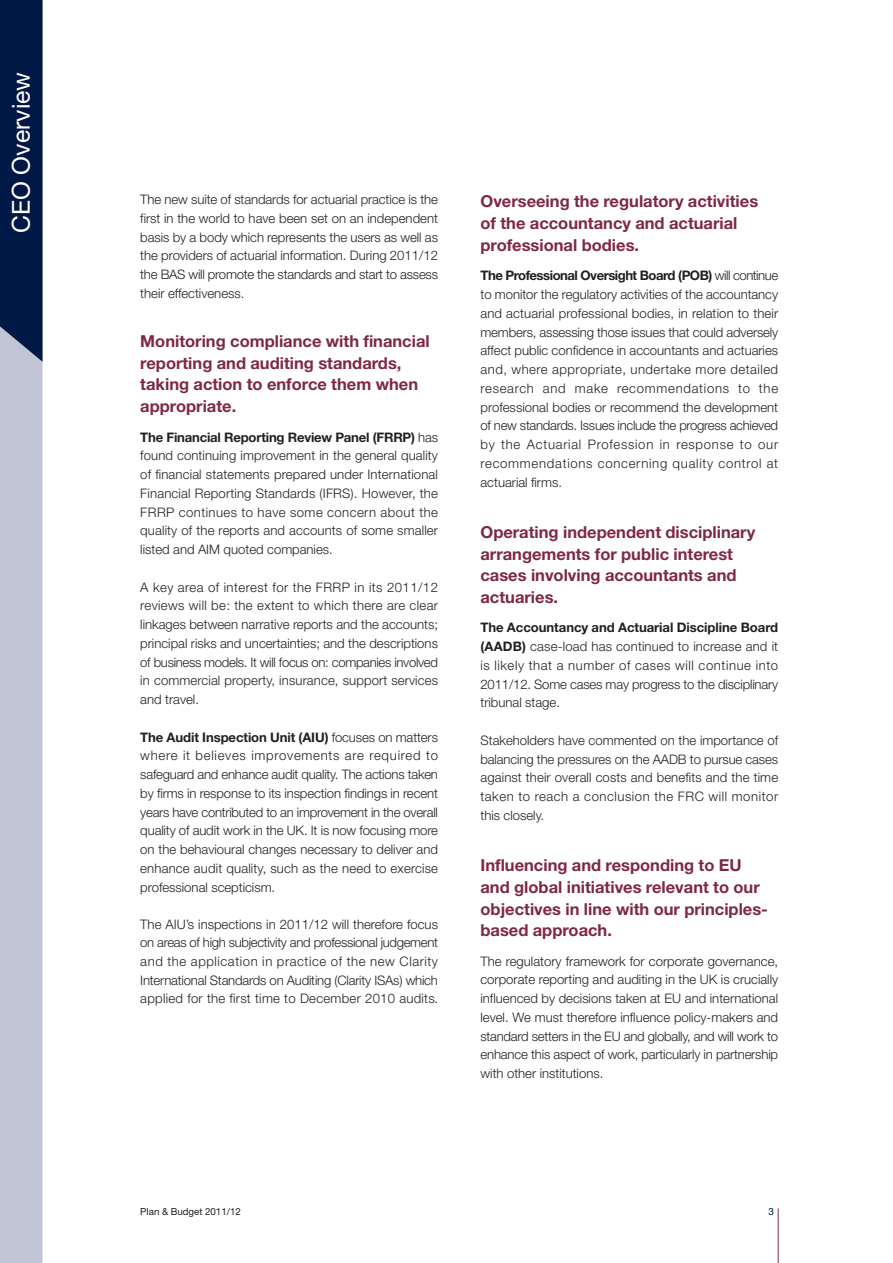
<style>
.page{position:relative;width:893px;height:1263px;background:#fff}
.page>*{position:absolute;margin:0;border:0;box-sizing:border-box;transform-origin:0 0}
.t1{font:24.75px "Helvetica Neue";color:#fff}
.t2{font:700 16.5px/21.8px "Helvetica Neue";color:#7e2846}
.t3{font:300 13.2px/18.8px "Helvetica Neue";color:#231f20;text-align:justify}
.t4{font:10.05px "Helvetica Neue";color:#001845}
.t5{font:9.75px "Helvetica Neue";color:#231f20}
.s1{font-weight:700}
</style>
<div class="page">
<div style="left:0;top:362px;width:43px;height:901px;background:#c2c5d6"></div>
<svg style="left:0;top:0;width:43px;height:362px"></svg>
<hr style="left:778px;top:1208px;width:1px;height:55px;background:#7e2846">
<h1 class="t1" style="left:6px;top:233px;width:162px;rotate:-90deg">CEO Overview</h1>
<p class="t3" style="left:140px;top:190px;width:299px">The new suite of standards for actuarial practice is the first in the world to have been set on an independent basis by a body which represents the users as well as the providers of actuarial information. During 2011/12 the BAS will promote the standards and start to assess their effectiveness.</p>
<p class="t2" style="left:140px;top:330px;width:291px">Monitoring compliance with financial reporting and auditing standards, taking action to enforce them when appropriate.</p>
<p class="t3" style="left:140px;top:427px;width:299px"><span class="s1">The Financial Reporting Review Panel (FRRP)</span> has found continuing improvement in the general quality of financial statements prepared under International Financial Reporting Standards (IFRS). However, the FRRP continues to have some concern about the quality of the reports and accounts of some smaller listed and AIM quoted companies.</p>
<p class="t3" style="left:140px;top:577px;width:299px">A key area of interest for the FRRP in its 2011/12 reviews will be: the extent to which there are clear linkages between narrative reports and the accounts; principal risks and uncertainties; and the descriptions of business models. It will focus on: companies involved in commercial property, insurance, support services and travel.</p>
<p class="t3" style="left:140px;top:727px;width:299px"><span class="s1">The Audit Inspection Unit (AIU)</span> focuses on matters where it believes improvements are required to safeguard and enhance audit quality. The actions taken by firms in response to its inspection findings in recent years have contributed to an improvement in the overall quality of audit work in the UK. It is now focusing more on the behavioural changes necessary to deliver and enhance audit quality, such as the need to exercise professional scepticism.</p>
<p class="t3" style="left:140px;top:914px;width:299px">The AIU’s inspections in 2011/12 will therefore focus on areas of high subjectivity and professional judgement and the application in practice of the new Clarity International Standards on Auditing (Clarity ISAs) which applied for the first time to December 2010 audits.</p>
<p class="t2" style="left:480px;top:190px;width:279px">Overseeing the regulatory activities of the accountancy and actuarial professional bodies.</p>
<p class="t3" style="left:480px;top:266px;width:299px"><span class="s1">The Professional Oversight Board (POB)</span> will continue to monitor the regulatory activities of the accountancy and actuarial professional bodies, in relation to their members, assessing those issues that could adversely affect public confidence in accountants and actuaries and, where appropriate, undertake more detailed research and make recommendations to the professional bodies or recommend the development of new standards. Issues include the progress achieved by the Actuarial Profession in response to our recommendations concerning quality control at actuarial firms.</p>
<p class="t2" style="left:480px;top:521px;width:276px">Operating independent disciplinary arrangements for public interest cases involving accountants and actuaries.</p>
<p class="t3" style="left:480px;top:618px;width:299px"><span class="s1">The Accountancy and Actuarial Discipline Board (AADB)</span> case-load has continued to increase and it is likely that a number of cases will continue into 2011/12. Some cases may progress to the disciplinary tribunal stage.</p>
<p class="t3" style="left:480px;top:730px;width:299px">Stakeholders have commented on the importance of balancing the pressures on the AADB to pursue cases against their overall costs and benefits and the time taken to reach a conclusion the FRC will monitor this closely.</p>
<p class="t2" style="left:480px;top:854px;width:289px">Influencing and responding to EU and global initiatives relevant to our objectives in line with our principles&shy;based approach.</p>
<p class="t3" style="left:480px;top:951px;width:299px">The regulatory framework for corporate governance, corporate reporting and auditing in the UK is crucially influenced by decisions taken at EU and international level. We must therefore influence policy-makers and standard setters in the EU and globally, and will work to enhance this aspect of work, particularly in partnership with other institutions.</p>
<p class="t5" style="left:140px;top:1206px;width:102px">Plan &amp; Budget 2011/12</p>
<p class="t4" style="left:768px;top:1206px;width:7px">3</p>
</div>
